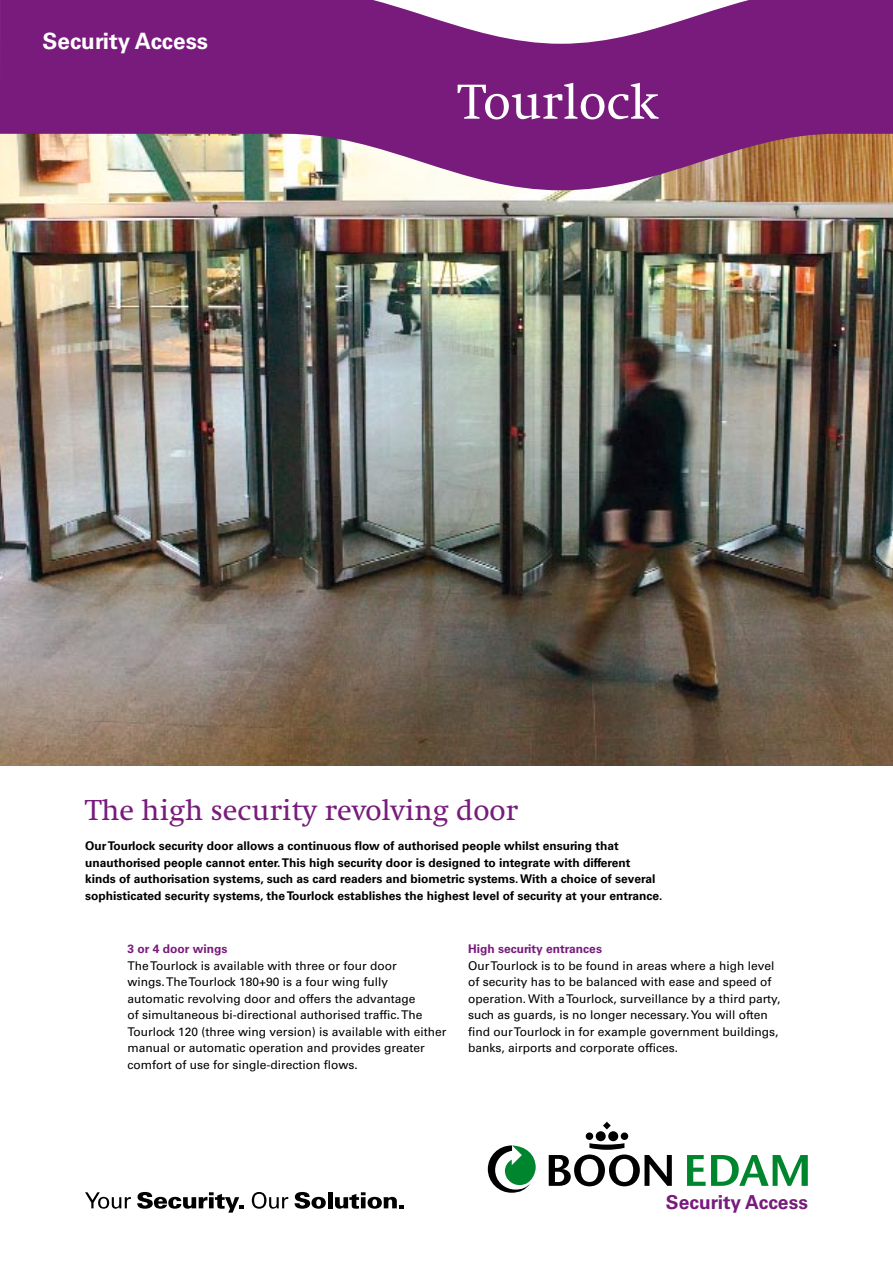
<style>
.page{position:relative;width:893px;height:1263px;background:#fff}
.page>*{position:absolute;margin:0;border:0;box-sizing:border-box;transform-origin:0 0}
.t1{font:51px "Swift EF";color:#fff}
.t2{font:30px "Swift EF";color:#781b7c}
.t3{font:700 22.5px "Univers LT Std";color:#fff}
.t4{font:700 19.2px "Univers LT Std";color:#781b7c}
.t5{font:12px/16.5px "Univers LT Std";color:#000}
.t6{font:700 12px/16.5px "Univers LT Std";color:#000}
.t7{font:700 12px "Univers LT Std";color:#781b7c}
</style>
<div class="page">
<img style="left:0;top:190px;width:893px;height:575px">
<svg style="left:0;top:0;width:893px;height:190px;fill:#781b7c"></svg>
<svg style="left:687px;top:1155px;width:121px;height:31px"></svg>
<svg style="left:488px;top:1145px;width:48px;height:48px"></svg>
<div style="left:596px;top:1131px;width:10px;height:10px;background:#000;border-radius:50%"></div>
<div style="left:586px;top:1132px;width:7px;height:8px;background:#000;border-radius:50%"></div>
<div style="left:608px;top:1131px;width:10px;height:10px;background:#000;border-radius:50%"></div>
<div style="left:621px;top:1132px;width:7px;height:8px;background:#000;border-radius:50%"></div>
<svg style="left:603px;top:1122px;width:8px;height:7px"></svg>
<svg style="left:549px;top:1143px;width:123px;height:43px"></svg>
<svg style="left:85px;top:1192px;width:46px;height:17px"></svg>
<svg style="left:137px;top:1192px;width:107px;height:20px"></svg>
<svg style="left:252px;top:1192px;width:36px;height:17px"></svg>
<svg style="left:295px;top:1192px;width:31px;height:17px"></svg>
<hr style="left:328px;top:1192px;width:4px;height:16px;background:#000">
<svg style="left:335px;top:1192px;width:69px;height:17px"></svg>
<h3 class="t3" style="left:43px;top:28px;width:167px">Security Access</h3>
<h1 class="t1" style="left:458px;top:75px;width:202px">Tourlock</h1>
<h2 class="t2" style="left:85px;top:794px;width:435px">The high security revolving door</h2>
<p class="t6" style="left:85px;top:838px;width:579px">Our Tourlock security door allows a continuous flow of authorised people whilst ensuring that unauthorised people cannot enter. This high security door is designed to integrate with different kinds of authorisation systems, such as card readers and biometric systems. With a choice of several sophisticated security systems, the Tourlock establishes the highest level of security at your entrance.</p>
<p class="t7" style="left:128px;top:942px;width:102px">3 or 4 door wings</p>
<p class="t5" style="left:128px;top:957px;width:320px">The Tourlock is available with three or four door<br>wings. The Tourlock 180+90 is a four wing fully automatic revolving door and offers the advantage<br>of simultaneous bi-directional authorised traffic. The Tourlock 120 (three wing version) is available with either manual or automatic operation and provides greater comfort of use for single-direction flows.</p>
<p class="t7" style="left:468px;top:942px;width:135px">High security entrances</p>
<p class="t5" style="left:468px;top:957px;width:314px">Our Tourlock is to be found in areas where a high level of security has to be balanced with ease and speed of operation. With a Tourlock, surveillance by a third party, such as guards, is no longer necessary. You will often find our Tourlock in for example government buildings, banks, airports and corporate offices.</p>
<h3 class="t4" style="left:666px;top:1191px;width:143px">Security Access</h3>
</div>
